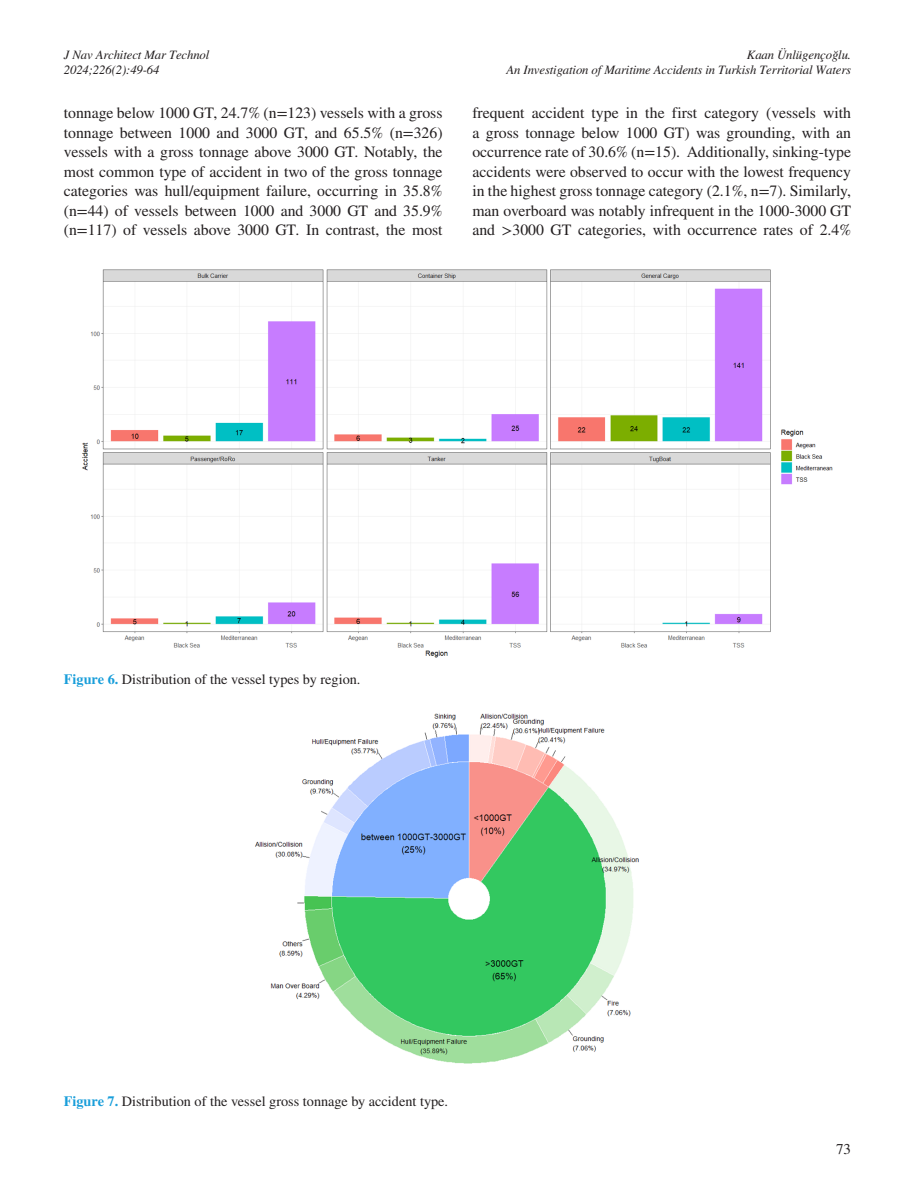
<style>
.page{position:relative;width:915px;height:1191px;background:#fff}
.page>*{position:absolute;margin:0;border:0;box-sizing:border-box;transform-origin:0 0}
.YAZI{font:15.75px/19.5px "STIX General";color:#231f20;text-align:justify}
.t1{font:15px "STIX General";color:#231f20}
.RESİM-ALTI{font:14.25px "STIX General";color:#231f20}
.t2{font:italic 12.75px/15px "STIX General";letter-spacing:-.01em;color:#231f20;text-align:right}
.s1{font-weight:700;color:#199eda}
</style>
<div class="page">
<img style="left:255px;top:713px;width:384px;height:351px">
<img style="left:82px;top:269px;width:751px;height:389px">
<p class="t2" style="left:64px;top:47px;width:147px;text-align:left">J Nav Architect Mar Technol<br>2024;226(2):49-64</p>
<p class="t2" style="left:506px;top:47px;width:346px">Kaan Ünlügençoğlu.<br>An Investigation of Maritime Accidents in Turkish Territorial Waters</p>
<p class="YAZI" style="left:64px;top:104px;width:380px">tonnage below 1000 GT, 24.7% (n=123) vessels with a gross tonnage between 1000 and 3000 GT, and 65.5% (n=326) vessels with a gross tonnage above 3000 GT. Notably, the most common type of accident in two of the gross tonnage categories was hull/equipment failure, occurring in 35.8% (n=44) of vessels between 1000 and 3000 GT and 35.9% (n=117) of vessels above 3000 GT. In contrast, the most</p>
<p class="YAZI" style="left:472px;top:104px;width:380px">frequent accident type in the first category (vessels with a gross tonnage below 1000 GT) was grounding, with an occurrence rate of 30.6% (n=15). Additionally, sinking-type accidents were observed to occur with the lowest frequency in the highest gross tonnage category (2.1%, n=7). Similarly, man overboard was notably infrequent in the 1000-3000 GT and &gt;3000 GT categories, with occurrence rates of 2.4%</p>
<p class="RESİM-ALTI" style="left:64px;top:670px;width:298px"><span class="s1">Figure 6.</span> Distribution of the vessel types by region.</p>
<p class="RESİM-ALTI" style="left:64px;top:1091px;width:386px"><span class="s1">Figure 7.</span> Distribution of the vessel gross tonnage by accident type.</p>
<p class="t1" style="left:835px;top:1138px;width:16px">73</p>
</div>
